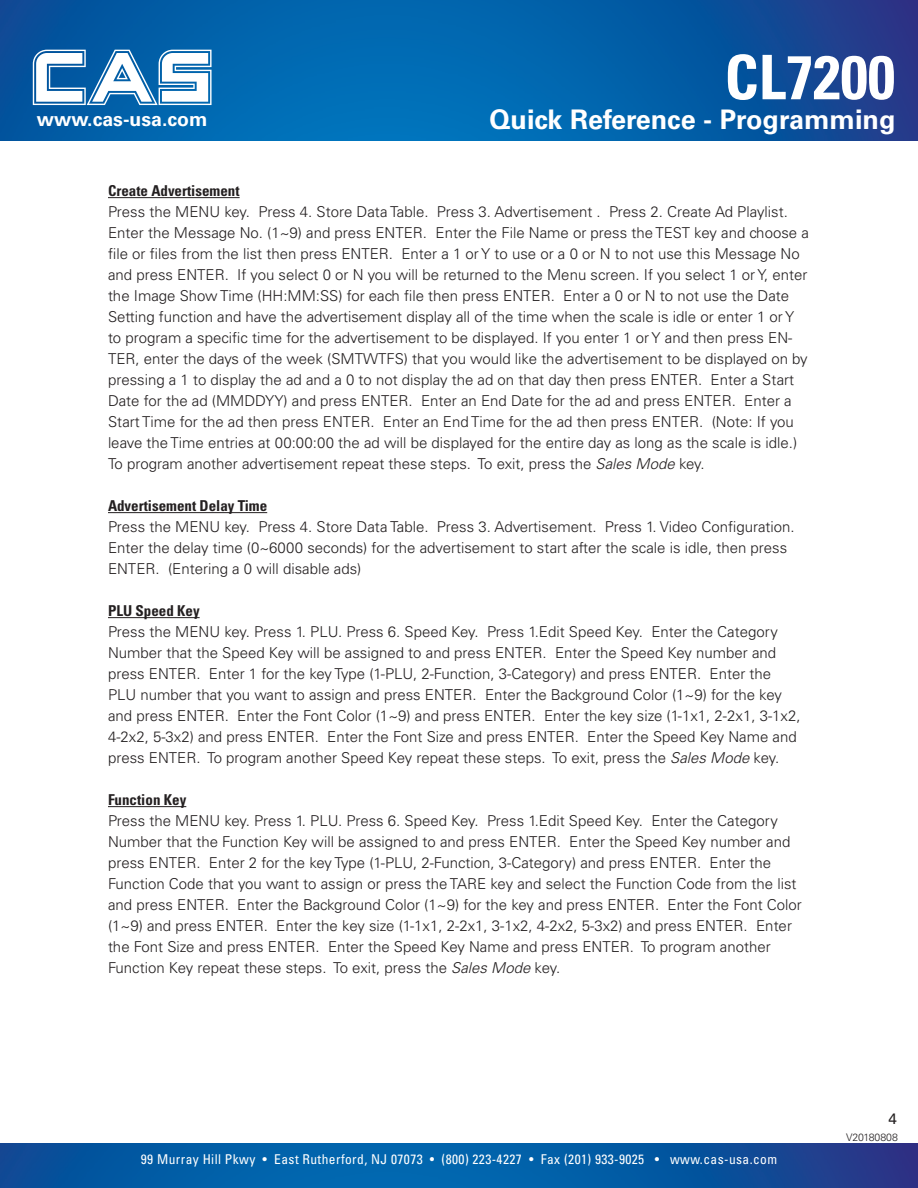
<style>
.page{position:relative;width:918px;height:1188px;background:#fff}
.page>*{position:absolute;margin:0;border:0;box-sizing:border-box;transform-origin:0 0}
.t1{font:700 condensed 61.5px "Univers LT Std";color:#fff}
.t2{font:700 27px "Univers LT Std";color:#fff}
.t3{font:700 19.5px "Univers LT Std";color:#fff}
.t4{font:300 15px/21px "Univers LT Std";color:#231f20}
.t5{font:700 condensed 15px "Univers LT Std";color:#231f20}
.t6{font:15px "Univers LT Std";color:#231f20}
.t7{font:condensed 13.5px "Univers LT Std";letter-spacing:.03em;color:#fff}
.t8{font:300 10.5px "Univers LT Std";color:#231f20}
.s1{font-style:italic}
</style>
<div class="page">
<img style="left:0;top:0;width:918px;height:140px">
<svg style="left:33px;top:50px;width:179px;height:55px"></svg>
<img style="left:0;top:1144px;width:918px;height:44px">
<hr style="left:108px;top:197px;width:132px;height:1px;background:#231f20">
<hr style="left:108px;top:512px;width:159px;height:1px;background:#231f20">
<hr style="left:108px;top:617px;width:92px;height:1px;background:#231f20">
<hr style="left:108px;top:806px;width:78px;height:1px;background:#231f20">
<h3 class="t3" style="left:37px;top:108px;width:172px">www.cas-usa.com</h3>
<h1 class="t1" style="left:724px;top:40px;width:172px">CL7200</h1>
<h2 class="t2" style="left:490px;top:104px;width:407px">Quick Reference - Programming</h2>
<p class="t5" style="left:108px;top:182px;width:133px">Create Advertisement</p>
<p class="t4" style="left:108px;top:201px;width:702px">Press the MENU key. Press 4. Store Data Table. Press 3. Advertisement . Press 2. Create Ad Playlist.<br>Enter the Message No. (1~9) and press ENTER. Enter the File Name or press the TEST key and choose a file or files from the list then press ENTER. Enter a 1 or Y to use or a 0 or N to not use this Message No and press ENTER. If you select 0 or N you will be returned to the Menu screen. If you select 1 or Y, enter the Image Show Time (HH:MM:SS) for each file then press ENTER. Enter a 0 or N to not use the Date Setting function and have the advertisement display all of the time when the scale is idle or enter 1 or Y to program a specific time for the advertisement to be displayed. If you enter 1 or Y and then press EN-TER, enter the days of the week (SMTWTFS) that you would like the advertisement to be displayed on by pressing a 1 to display the ad and a 0 to not display the ad on that day then press ENTER. Enter a Start Date for the ad (MMDDYY) and press ENTER. Enter an End Date for the ad and press ENTER. Enter a Start Time for the ad then press ENTER. Enter an End Time for the ad then press ENTER. (Note: If you leave the Time entries at 00:00:00 the ad will be displayed for the entire day as long as the scale is idle.)<br>To program another advertisement repeat these steps. To exit, press the <span class="s1">Sales Mode</span> key.</p>
<p class="t5" style="left:108px;top:497px;width:161px">Advertisement Delay Time</p>
<p class="t4" style="left:108px;top:516px;width:688px">Press the MENU key. Press 4. Store Data Table. Press 3. Advertisement. Press 1. Video Configuration.<br>Enter the delay time (0~6000 seconds) for the advertisement to start after the scale is idle, then press<br>ENTER. (Entering a 0 will disable ads)</p>
<p class="t5" style="left:108px;top:602px;width:93px">PLU Speed Key</p>
<p class="t4" style="left:108px;top:621px;width:694px">Press the MENU key. Press 1. PLU. Press 6. Speed Key. Press 1.Edit Speed Key. Enter the Category Number that the Speed Key will be assigned to and press ENTER. Enter the Speed Key number and press ENTER. Enter 1 for the key Type (1-PLU, 2-Function, 3-Category) and press ENTER. Enter the PLU number that you want to assign and press ENTER. Enter the Background Color (1~9) for the key and press ENTER. Enter the Font Color (1~9) and press ENTER. Enter the key size (1-1x1, 2-2x1, 3-1x2, 4-2x2, 5-3x2) and press ENTER. Enter the Font Size and press ENTER. Enter the Speed Key Name and press ENTER. To program another Speed Key repeat these steps. To exit, press the <span class="s1">Sales Mode</span> key.</p>
<p class="t5" style="left:108px;top:791px;width:80px">Function Key</p>
<p class="t4" style="left:108px;top:810px;width:695px">Press the MENU key. Press 1. PLU. Press 6. Speed Key. Press 1.Edit Speed Key. Enter the Category Number that the Function Key will be assigned to and press ENTER. Enter the Speed Key number and press ENTER. Enter 2 for the key Type (1-PLU, 2-Function, 3-Category) and press ENTER. Enter the Function Code that you want to assign or press the TARE key and select the Function Code from the list and press ENTER. Enter the Background Color (1~9) for the key and press ENTER. Enter the Font Color (1~9) and press ENTER. Enter the key size (1-1x1, 2-2x1, 3-1x2, 4-2x2, 5-3x2) and press ENTER. Enter the Font Size and press ENTER. Enter the Speed Key Name and press ENTER. To program another Function Key repeat these steps. To exit, press the <span class="s1">Sales Mode</span> key.</p>
<p class="t7" style="left:141px;top:1150px;width:638px">99 Murray Hill Pkwy • East Rutherford, NJ 07073 • (800) 223-4227 • Fax (201) 933-9025 • www.cas-usa.com</p>
<p class="t6" style="left:889px;top:1110px;width:10px">4</p>
<p class="t8" style="left:846px;top:1131px;width:53px">V20180808</p>
</div>
